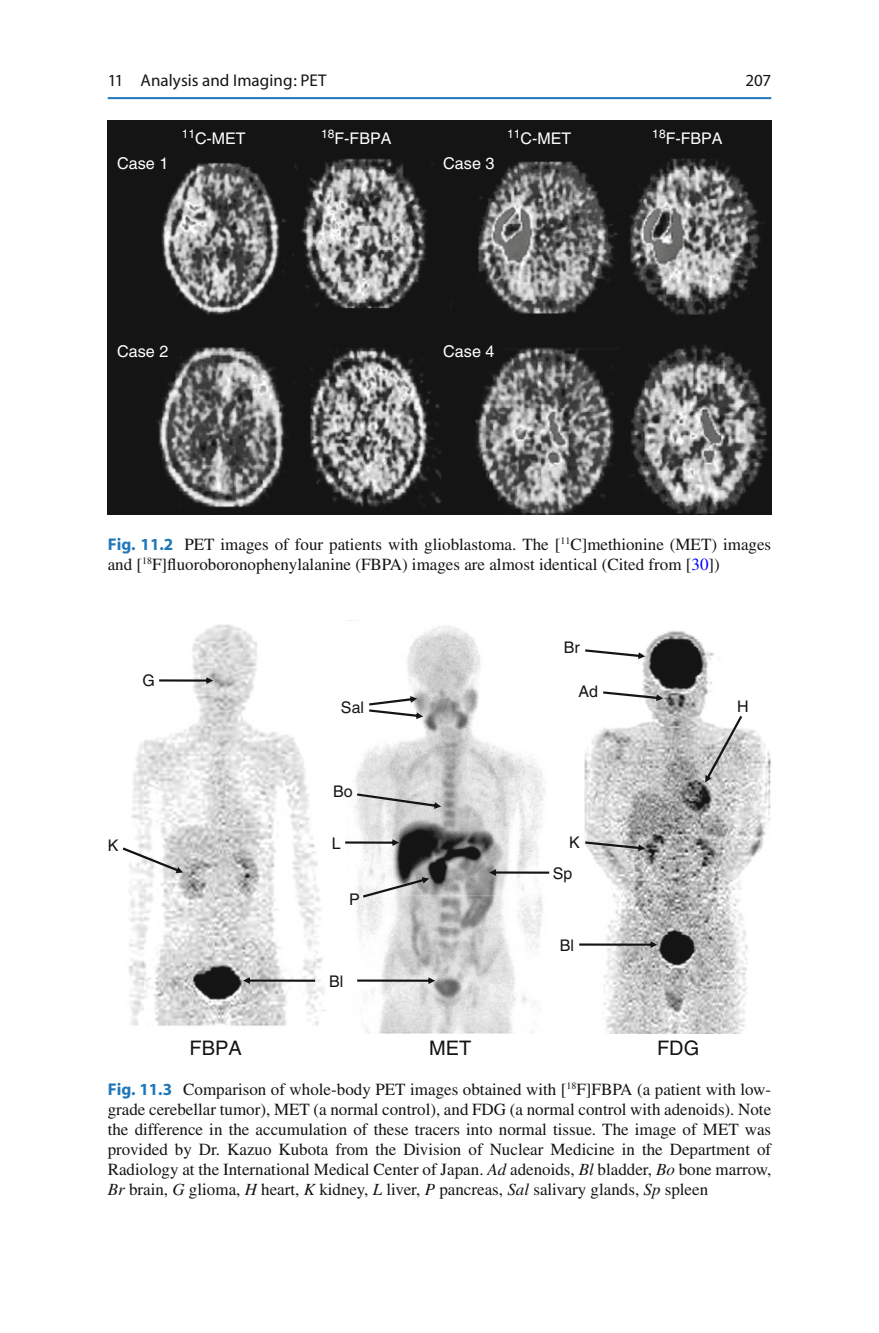
<style>
.page{position:relative;width:879px;height:1333px;background:#fff}
.page>*{position:absolute;margin:0;border:0;box-sizing:border-box;transform-origin:0 0}
.t1{font:20px "Helvetica";color:#131413}
.t2{font:17px/20px "Times";color:#131413}
.t3{font:17px "Myriad";color:#131413}
.t4{font:16.2px "Helvetica";color:#fff}
.t5{font:16px "Helvetica";color:#fff}
.t6{font:16px "Helvetica";color:#131413}
.s1{font-family:"Myriad";font-weight:700;color:#1f77b9}
.s2{color:#00f}
.s3{font-style:italic}
</style>
<div class="page">
<hr style="left:108px;top:97px;width:663px;height:2px;background:#1f77b9">
<img style="left:108px;top:121px;width:663px;height:393px">
<img style="left:122px;top:620px;width:649px;height:413px">
<svg style="left:123px;top:847px;width:60px;height:26px"></svg>
<svg style="left:357px;top:977px;width:78px;height:7px"></svg>
<svg style="left:243px;top:977px;width:72px;height:6px"></svg>
<svg style="left:159px;top:677px;width:54px;height:7px"></svg>
<svg style="left:369px;top:696px;width:54px;height:23px"></svg>
<svg style="left:579px;top:941px;width:78px;height:7px"></svg>
<svg style="left:585px;top:841px;width:60px;height:10px"></svg>
<svg style="left:345px;top:839px;width:54px;height:7px"></svg>
<svg style="left:363px;top:877px;width:66px;height:20px"></svg>
<svg style="left:489px;top:869px;width:60px;height:6px"></svg>
<svg style="left:357px;top:793px;width:84px;height:15px"></svg>
<svg style="left:585px;top:649px;width:60px;height:10px"></svg>
<svg style="left:603px;top:691px;width:60px;height:10px"></svg>
<svg style="left:705px;top:715px;width:37px;height:67px"></svg>
<p class="t3" style="left:108px;top:74px;width:220px">11 Analysis and Imaging: PET</p>
<p class="t3" style="left:745px;top:74px;width:27px">207</p>
<p class="t4" style="left:117px;top:158px;width:53px">Case 1</p>
<p class="t5" style="left:182px;top:132px;width:65px"><sup>11</sup>C-MET</p>
<p class="t5" style="left:321px;top:132px;width:72px"><sup>18</sup>F-FBPA</p>
<p class="t5" style="left:507px;top:132px;width:65px"><sup>11</sup>C-MET</p>
<p class="t5" style="left:652px;top:132px;width:72px"><sup>18</sup>F-FBPA</p>
<p class="t4" style="left:443px;top:158px;width:53px">Case 3</p>
<p class="t4" style="left:117px;top:345px;width:53px">Case 2</p>
<p class="t4" style="left:443px;top:345px;width:53px">Case 4</p>
<p class="t2" style="left:108px;top:536px;width:665px"><span class="s1">Fig. 11.2</span> PET images of four patients with glioblastoma. The [ <sup>11</sup> C]methionine (MET) images and [ <sup>18</sup> F] fl uoroboronophenylalanine (FBPA) images are almost identical (Cited from [ <span class="s2">30</span> ] )</p>
<p class="t6" style="left:143px;top:674px;width:14px">G</p>
<p class="t6" style="left:108px;top:839px;width:12px">K</p>
<p class="t6" style="left:341px;top:701px;width:25px">Sal</p>
<p class="t6" style="left:333px;top:785px;width:21px">Bo</p>
<p class="t6" style="left:564px;top:641px;width:17px">Br</p>
<p class="t6" style="left:578px;top:686px;width:21px">Ad</p>
<p class="t6" style="left:332px;top:837px;width:10px">L</p>
<p class="t6" style="left:569px;top:836px;width:12px">K</p>
<p class="t6" style="left:349px;top:893px;width:12px">P</p>
<p class="t6" style="left:329px;top:975px;width:16px">Bl</p>
<p class="t6" style="left:553px;top:867px;width:21px">Sp</p>
<p class="t6" style="left:560px;top:939px;width:16px">Bl</p>
<p class="t1" style="left:190px;top:1040px;width:54px">FBPA</p>
<p class="t1" style="left:429px;top:1040px;width:44px">MET</p>
<p class="t1" style="left:657px;top:1040px;width:44px">FDG</p>
<p class="t6" style="left:737px;top:700px;width:13px">H</p>
<p class="t2" style="left:108px;top:1080px;width:665px;text-align:justify"><span class="s1">Fig. 11.3</span> Comparison of whole-body PET images obtained with [ <sup>18</sup> F]FBPA (a patient with low&shy;grade cerebellar tumor), MET (a normal control), and FDG (a normal control with adenoids). Note the difference in the accumulation of these tracers into normal tissue. The image of MET was provided by Dr. Kazuo Kubota from the Division of Nuclear Medicine in the Department of Radiology at the International Medical Center of Japan. <span class="s3">Ad</span> adenoids, <span class="s3">Bl</span> bladder, <span class="s3">Bo</span> bone marrow, <span class="s3">Br</span> brain, <span class="s3">G</span> glioma, <span class="s3">H</span> heart, <span class="s3">K</span> kidney, <span class="s3">L</span> liver, <span class="s3">P</span> pancreas, <span class="s3">Sal</span> salivary glands, <span class="s3">Sp</span> spleen</p>
</div>
